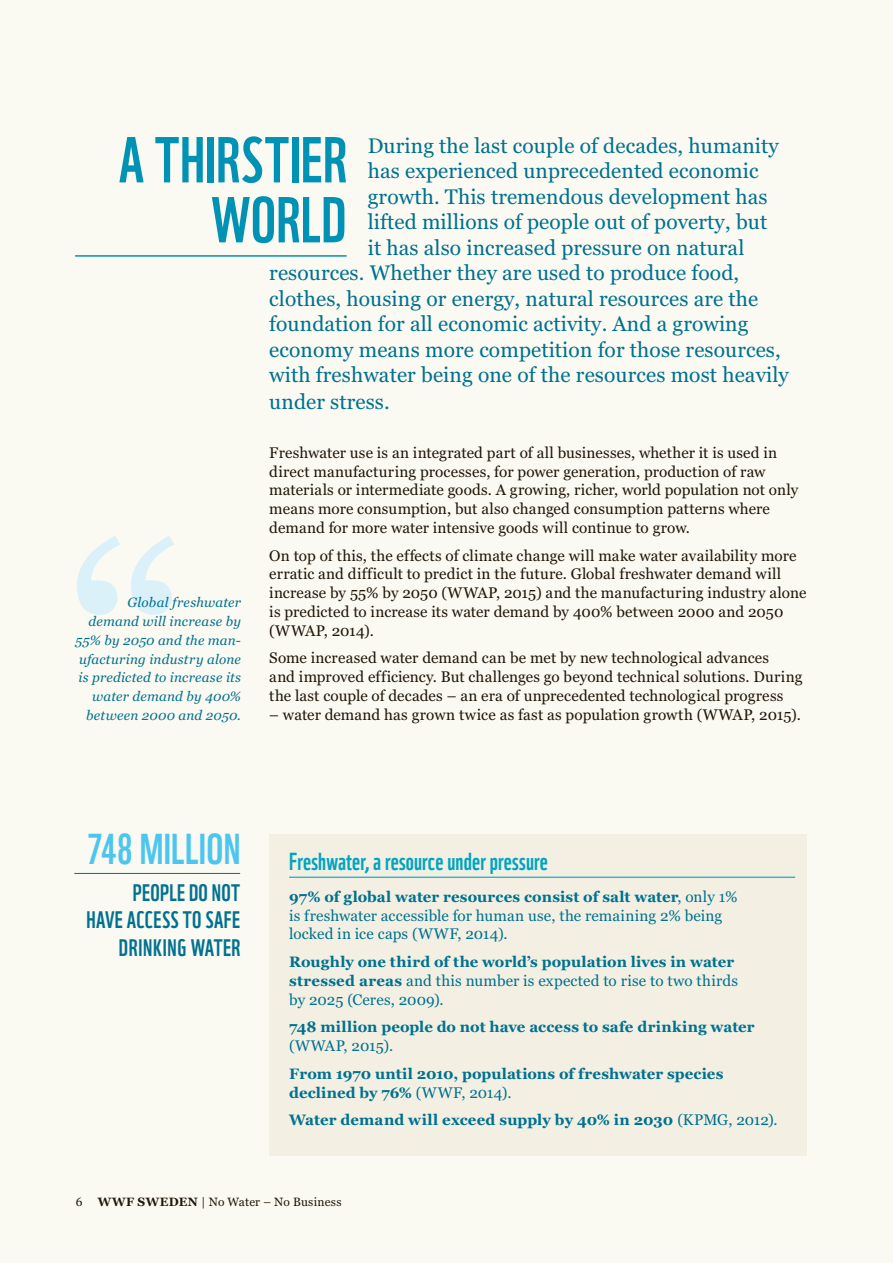
<style>
.page{position:relative;width:893px;height:1263px;background:#faf9f2}
.page>*{position:absolute;margin:0;border:0;box-sizing:border-box;transform-origin:0 0}
.t1{font:300px "Georgia";color:#dbf1f9}
.t2{font:63px/60px "WWF";letter-spacing:.01em;color:#0092b5;text-align:right}
.t3{font:42px "WWF";letter-spacing:.005em;color:#4dc6ef}
.t4{font:24px "WWF";letter-spacing:.005em;color:#00a4c1}
.t5{font:23.25px/27.3px "WWF";letter-spacing:.02em;color:#00718e;text-align:right}
.t6{font:21px "Georgia";letter-spacing:.005em;color:#00718e}
.t7{font:15.3px/18.8px "Georgia";letter-spacing:.01em;color:#211709}
.t8{font:15.3px/18.8px "Georgia";letter-spacing:.01em;color:#00718e}
.t9{font:700 15px/18.8px "Georgia";letter-spacing:.005em;color:#00718e}
.t10{font:italic 13.5px/18.8px "Georgia";letter-spacing:.015em;color:#00718e;text-align:right}
.t11{font:12px "Georgia";letter-spacing:.01em;color:#211709}
.s1{font-weight:400;font-size:15.3px}
.s2{font-weight:700;font-size:15px}
.s3{font-weight:700}
</style>
<div class="page">
<hr style="left:75px;top:255px;width:272px;height:2px;background:#0092b5">
<div style="left:269px;top:834px;width:537px;height:321px;background:#f3f0e3"></div>
<hr style="left:289px;top:877px;width:506px;height:1px;background:#00a4c1">
<hr style="left:74px;top:873px;width:166px;height:1px;background:#00718e">
<h2 class="t2" style="left:119px;top:124px;width:229px">A THIRSTIER<br>WORLD</h2>
<h3 class="t6" style="left:368px;top:133px;width:412px">During the last couple of decades, humanity</h3>
<h3 class="t6" style="left:368px;top:158px;width:392px">has experienced unprecedented economic</h3>
<h3 class="t6" style="left:368px;top:184px;width:401px">growth. This tremendous development has</h3>
<h3 class="t6" style="left:368px;top:209px;width:401px">lifted millions of people out of poverty, but</h3>
<h3 class="t6" style="left:368px;top:235px;width:378px">it has also increased pressure on natural</h3>
<h3 class="t6" style="left:269px;top:260px;width:471px">resources. Whether they are used to produce food,</h3>
<h3 class="t6" style="left:269px;top:286px;width:491px">clothes, housing or energy, natural resources are the</h3>
<h3 class="t6" style="left:269px;top:311px;width:481px">foundation for all economic activity. And a growing</h3>
<h3 class="t6" style="left:269px;top:337px;width:513px">economy means more competition for those resources,</h3>
<h3 class="t6" style="left:269px;top:362px;width:521px">with freshwater being one of the resources most heavily</h3>
<h3 class="t6" style="left:269px;top:389px;width:122px">under stress.</h3>
<p class="t7" style="left:269px;top:444px;width:531px">Freshwater use is an integrated part of all businesses, whether it is used in direct manufacturing processes, for power generation, production of raw materials or intermediate goods. A growing, richer, world population not only means more consumption, but also changed consumption patterns where demand for more water intensive goods will continue to grow.</p>
<p class="t7" style="left:269px;top:546px;width:539px">On top of this, the effects of climate change will make water availability more erratic and difficult to predict in the future. Global freshwater demand will increase by 55% by 2050 (WWAP, 2015) and the manufacturing industry alone is predicted to increase its water demand by 400% between 2000 and 2050 (WWAP, 2014).</p>
<p class="t7" style="left:269px;top:649px;width:535px">Some increased water demand can be met by new technological advances<br>and improved efficiency. But challenges go beyond technical solutions. During the last couple of decades – an era of unprecedented technological progress</p>
<p class="t7" style="left:269px;top:705px;width:533px">– water demand has grown twice as fast as population growth (WWAP, 2015).</p>
<h1 class="t1" style="left:65px;top:474px;width:125px">“</h1>
<p class="t10" style="left:75px;top:593px;width:167px">Global freshwater demand will increase by<br>55% by 2050 and the man&shy;ufacturing industry alone is predicted to increase its water demand by 400% between 2000 and 2050.</p>
<h3 class="t3" style="left:88px;top:816px;width:154px">748 MILLION</h3>
<h3 class="t5" style="left:87px;top:877px;width:155px">PEOPLE DO NOT<br>HAVE ACCESS TO SAFE<br>DRINKING WATER</h3>
<h3 class="t4" style="left:289px;top:843px;width:260px">Freshwater, a resource under pressure</h3>
<p class="t9" style="left:289px;top:887px;width:450px">97% of global water resources consist of salt water<span class="s1">, only 1%</span></p>
<p class="t8" style="left:289px;top:906px;width:435px">is freshwater accessible for human use, the remaining 2% being locked in ice caps (WWF, 2014).</p>
<p class="t9" style="left:289px;top:952px;width:446px">Roughly one third of the world’s population lives in water</p>
<p class="t8" style="left:289px;top:971px;width:451px"><span class="s2">stressed areas</span> and this number is expected to rise to two thirds by 2025 (Ceres, 2009).</p>
<p class="t9" style="left:289px;top:1018px;width:467px">748 million people do not have access to safe drinking water</p>
<p class="t8" style="left:289px;top:1037px;width:106px">(WWAP, 2015).</p>
<p class="t9" style="left:289px;top:1064px;width:436px">From 1970 until 2010, populations of freshwater species declined by 76% <span class="s1">(WWF, 2014).</span></p>
<p class="t9" style="left:289px;top:1111px;width:490px">Water demand will exceed supply by 40% in 2030 <span class="s1">(KPMG, 2012).</span></p>
<p class="t11" style="left:76px;top:1194px;width:8px">6</p>
<p class="t11" style="left:98px;top:1194px;width:245px"><span class="s3">WWF SWEDEN</span> | No Water – No Business</p>
</div>
